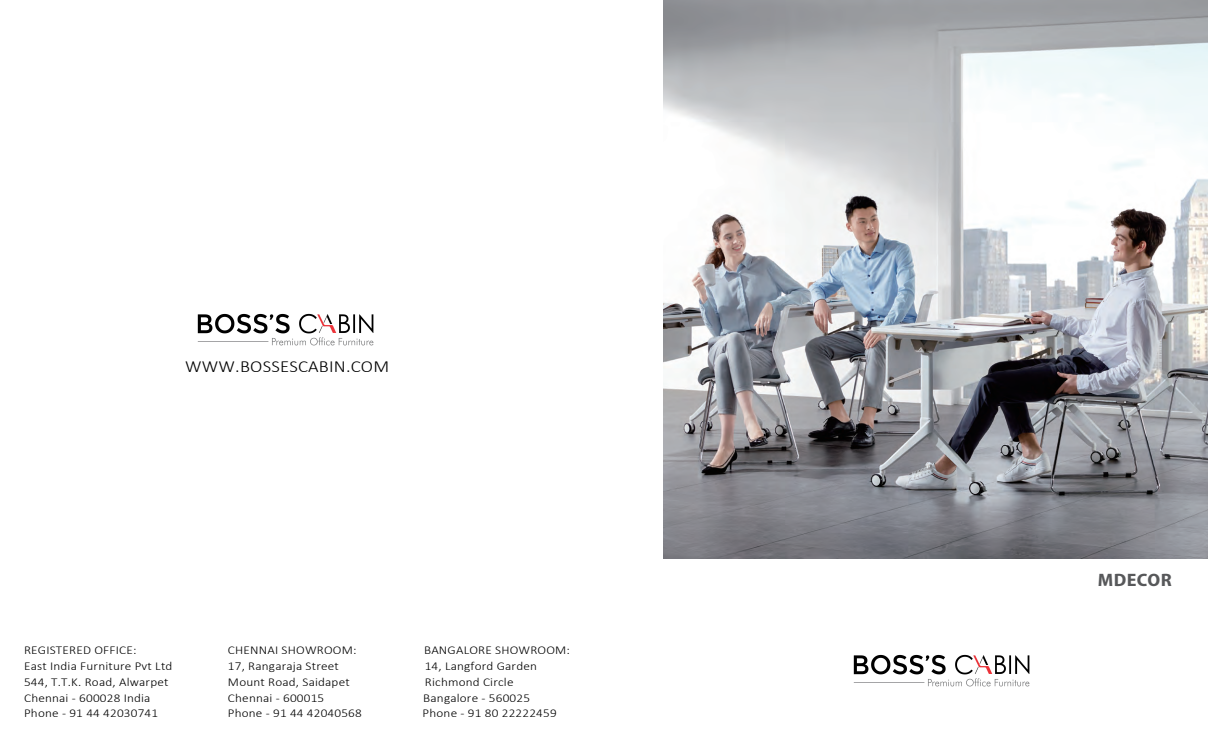
<style>
.page{position:relative;width:1208px;height:755px;background:#fff}
.page>*{position:absolute;margin:0;border:0;box-sizing:border-box;transform-origin:0 0}
.t1{font:700 semi-condensed 18px "Myriad Pro";letter-spacing:.02em;color:#57585a;scale:1.1 1}
.t2{font:300 17px "Calibri";letter-spacing:.01em;color:#000;scale:1.1 1}
.t3{font:300 12px/15.8px "Calibri";letter-spacing:.015em;color:#000;scale:1.1 1}
</style>
<div class="page">
<img style="left:663px;top:0;width:545px;height:557px">
<img style="left:853px;top:654px;width:177px;height:33px">
<img style="left:197px;top:313px;width:177px;height:33px">
<h2 class="t2" style="left:185px;top:355px;width:187px">WWW.BOSSESCABIN.COM</h2>
<p class="t3" style="left:24px;top:641px;width:136px">REGISTERED OFFICE:<br>East India Furniture Pvt Ltd<br>544, T.T.K. Road, Alwarpet<br>Chennai - 600028 India<br>Phone - 91 44 42030741</p>
<p class="t3" style="left:228px;top:642px;width:118px">CHENNAI SHOWROOM:<br>17, Rangaraja Street<br>Mount Road, Saidapet<br>Chennai - 600015</p>
<p class="t3" style="left:228px;top:705px;width:123px">Phone - 91 44 42040568</p>
<p class="t3" style="left:422px;top:641px;width:136px">BANGALORE SHOWROOM:<br>14, Langford Garden<br>Richmond Circle<br>Bangalore - 560025<br>Phone - 91 80 22222459</p>
<h1 class="t1" style="left:1098px;top:569px;width:69px">MDECOR</h1>
</div>
